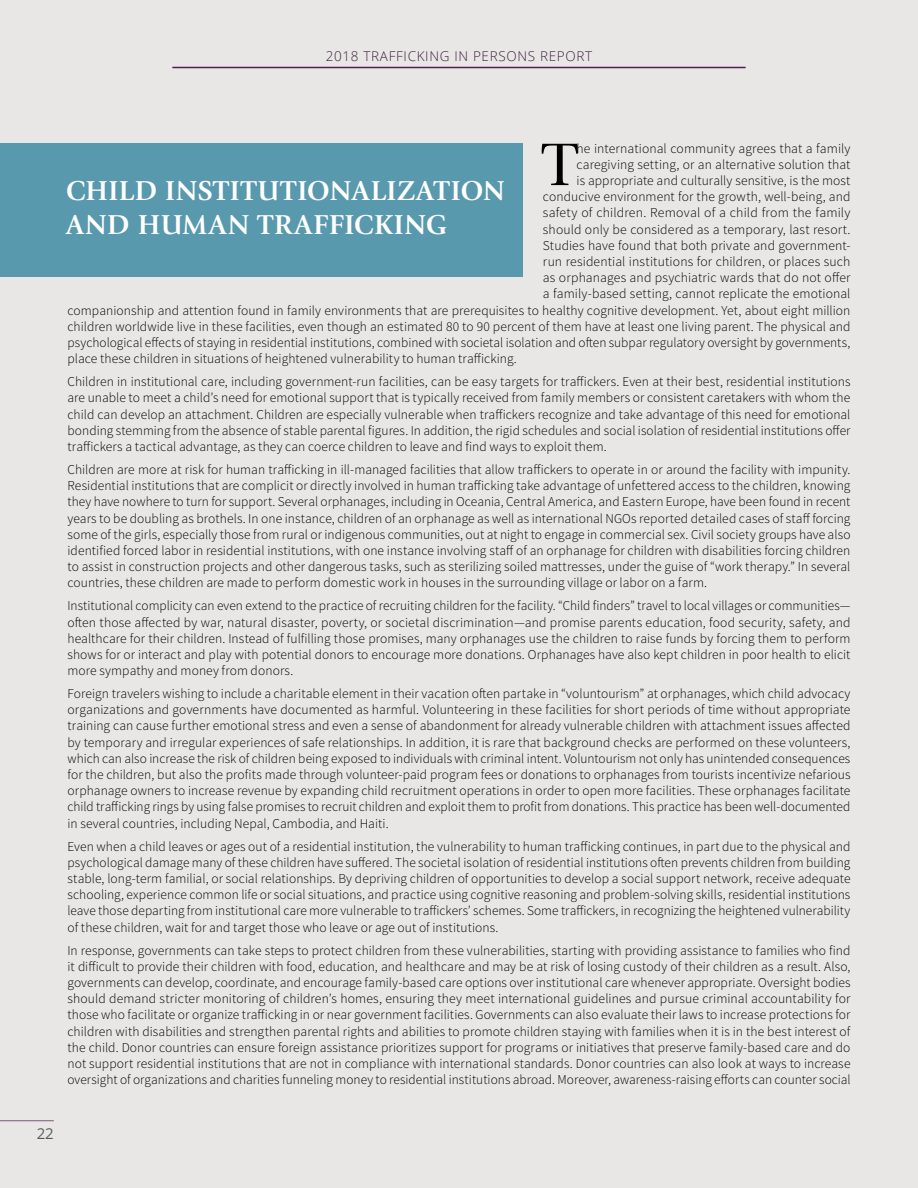
<style>
.page{position:relative;width:918px;height:1188px;background:#e8e7e6}
.page>*{position:absolute;margin:0;border:0;box-sizing:border-box;transform-origin:0 0}
.t1{font:62.55px "Giovanni Std";color:#000}
.t2{font:700 28.5px/34.2px "Giovanni Std";letter-spacing:.02em;color:#fff}
.t3{font:15px "Open Sans";color:#000}
.t4{font:300 13.5px/16.2px "Source Sans Pro";letter-spacing:.005em;color:#000;text-align:justify}
.t5{font:300 13.5px "Open Sans";letter-spacing:.05em;color:#402341}
</style>
<div class="page">
<hr style="left:172px;top:67px;width:574px;height:1px;background:#501c4f">
<div style="left:0;top:143px;width:523px;height:133px;background:#5999ae"></div>
<p class="t5" style="left:326px;top:47px;width:268px">2018 TRAFFICKING IN PERSONS REPORT</p>
<h1 class="t1" style="left:543px;top:129px;width:35px">T</h1>
<p class="t4" style="left:577px;top:140px;width:275px">he international community agrees that a family</p>
<p class="t4" style="left:577px;top:156px;width:275px">caregiving setting, or an alternative solution that</p>
<p class="t4" style="left:577px;top:173px;width:275px">is appropriate and culturally sensitive, is the most</p>
<p class="t4" style="left:543px;top:189px;width:309px">conducive environment for the growth, well-being, and</p>
<p class="t4" style="left:543px;top:205px;width:309px">safety of children. Removal of a child from the family</p>
<p class="t4" style="left:543px;top:221px;width:309px">should only be considered as a temporary, last resort.</p>
<p class="t4" style="left:543px;top:237px;width:309px">Studies have found that both private and government-</p>
<p class="t4" style="left:543px;top:254px;width:309px">run residential institutions for children, or places such</p>
<p class="t4" style="left:543px;top:270px;width:309px">as orphanages and psychiatric wards that do not offer</p>
<p class="t4" style="left:543px;top:286px;width:309px">a family-based setting, cannot replicate the emotional</p>
<p class="t4" style="left:68px;top:302px;width:784px">companionship and attention found in family environments that are prerequisites to healthy cognitive development. Yet, about eight million</p>
<p class="t4" style="left:68px;top:318px;width:785px">children worldwide live in these facilities, even though an estimated 80 to 90 percent of them have at least one living parent. The physical and</p>
<p class="t4" style="left:68px;top:335px;width:784px">psychological effects of staying in residential institutions, combined with societal isolation and often subpar regulatory oversight by governments,</p>
<p class="t4" style="left:68px;top:351px;width:451px">place these children in situations of heightened vulnerability to human trafficking.</p>
<p class="t4" style="left:68px;top:374px;width:785px">Children in institutional care, including government-run facilities, can be easy targets for traffickers. Even at their best, residential institutions are unable to meet a child’s need for emotional support that is typically received from family members or consistent caretakers with whom the child can develop an attachment. Children are especially vulnerable when traffickers recognize and take advantage of this need for emotional bonding stemming from the absence of stable parental figures. In addition, the rigid schedules and social isolation of residential institutions offer traffickers a tactical advantage, as they can coerce children to leave and find ways to exploit them.</p>
<p class="t4" style="left:68px;top:461px;width:785px">Children are more at risk for human trafficking in ill-managed facilities that allow traffickers to operate in or around the facility with impunity.<br>Residential institutions that are complicit or directly involved in human trafficking take advantage of unfettered access to the children, knowing they have nowhere to turn for support. Several orphanages, including in Oceania, Central America, and Eastern Europe, have been found in recent years to be doubling as brothels. In one instance, children of an orphanage as well as international NGOs reported detailed cases of staff forcing some of the girls, especially those from rural or indigenous communities, out at night to engage in commercial sex. Civil society groups have also identified forced labor in residential institutions, with one instance involving staff of an orphanage for children with disabilities forcing children to assist in construction projects and other dangerous tasks, such as sterilizing soiled mattresses, under the guise of “work therapy.” In several countries, these children are made to perform domestic work in houses in the surrounding village or labor on a farm.</p>
<p class="t4" style="left:68px;top:598px;width:785px">Institutional complicity can even extend to the practice of recruiting children for the facility. “Child finders” travel to local villages or communities— often those affected by war, natural disaster, poverty, or societal discrimination—and promise parents education, food security, safety, and healthcare for their children. Instead of fulfilling those promises, many orphanages use the children to raise funds by forcing them to perform shows for or interact and play with potential donors to encourage more donations. Orphanages have also kept children in poor health to elicit more sympathy and money from donors.</p>
<p class="t4" style="left:68px;top:686px;width:785px">Foreign travelers wishing to include a charitable element in their vacation often partake in “voluntourism” at orphanages, which child advocacy organizations and governments have documented as harmful. Volunteering in these facilities for short periods of time without appropriate training can cause further emotional stress and even a sense of abandonment for already vulnerable children with attachment issues affected by temporary and irregular experiences of safe relationships. In addition, it is rare that background checks are performed on these volunteers, which can also increase the risk of children being exposed to individuals with criminal intent. Voluntourism not only has unintended consequences for the children, but also the profits made through volunteer-paid program fees or donations to orphanages from tourists incentivize nefarious orphanage owners to increase revenue by expanding child recruitment operations in order to open more facilities. These orphanages facilitate child trafficking rings by using false promises to recruit children and exploit them to profit from donations. This practice has been well-documented in several countries, including Nepal, Cambodia, and Haiti.</p>
<p class="t4" style="left:68px;top:838px;width:785px">Even when a child leaves or ages out of a residential institution, the vulnerability to human trafficking continues, in part due to the physical and psychological damage many of these children have suffered. The societal isolation of residential institutions often prevents children from building stable, long-term familial, or social relationships. By depriving children of opportunities to develop a social support network, receive adequate schooling, experience common life or social situations, and practice using cognitive reasoning and problem-solving skills, residential institutions leave those departing from institutional care more vulnerable to traffickers’ schemes. Some traffickers, in recognizing the heightened vulnerability of these children, wait for and target those who leave or age out of institutions.</p>
<p class="t4" style="left:68px;top:942px;width:785px">In response, governments can take steps to protect children from these vulnerabilities, starting with providing assistance to families who find it difficult to provide their children with food, education, and healthcare and may be at risk of losing custody of their children as a result. Also, governments can develop, coordinate, and encourage family-based care options over institutional care whenever appropriate. Oversight bodies should demand stricter monitoring of children’s homes, ensuring they meet international guidelines and pursue criminal accountability for those who facilitate or organize trafficking in or near government facilities. Governments can also evaluate their laws to increase protections for children with disabilities and strengthen parental rights and abilities to promote children staying with families when it is in the best interest of the child. Donor countries can ensure foreign assistance prioritizes support for programs or initiatives that preserve family-based care and do not support residential institutions that are not in compliance with international standards. Donor countries can also look at ways to increase oversight of organizations and charities funneling money to residential institutions abroad. Moreover, awareness-raising efforts can counter social</p>
<h2 class="t2" style="left:66px;top:173px;width:440px">CHILD INSTITUTIONALIZATION<br>AND HUMAN TRAFFICKING</h2>
<p class="t3" style="left:37px;top:1123px;width:19px">22</p>
</div>
